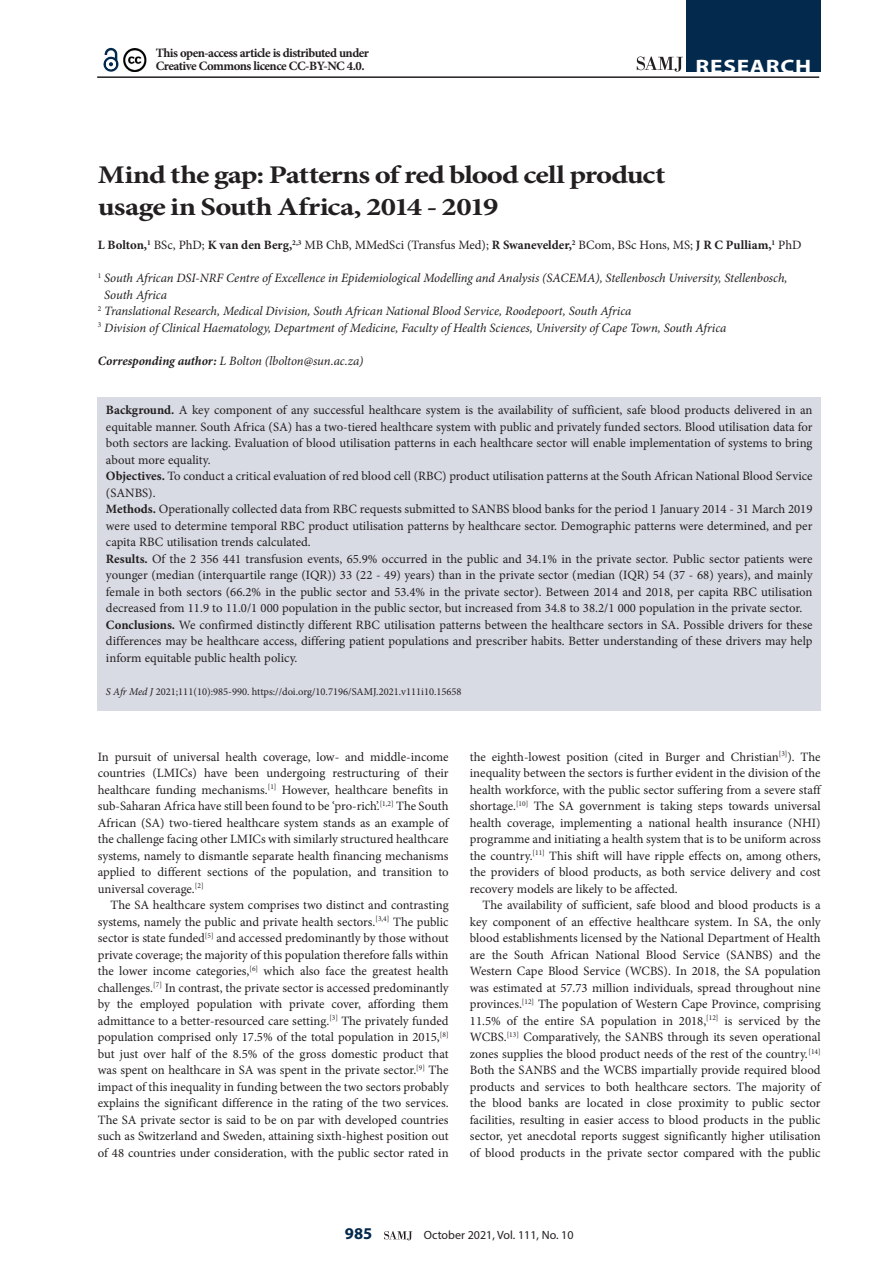
<style>
.page{position:relative;width:893px;height:1263px;background:#fff}
.page>*{position:absolute;margin:0;border:0;box-sizing:border-box;transform-origin:0 0}
.A_HEAD{font:700 25.5px/31.5px "Minion Pro";letter-spacing:-.03em;color:#231f20;scale:1.2 1}
.t1{font:700 19.5px "Myriad Pro";letter-spacing:.03em;color:#fff;scale:1.2 1}
.t2{font:700 16.5px "Myriad Pro";color:#03294d}
.BODY_TEXT_INDENT{font:12.75px/16.5px "Minion Pro";color:#231f20;text-align:justify}
.BODY_TEXT_1ST_PARAGR{font:12.75px/16.5px "Minion Pro";color:#231f20;text-align:justify}
.AUTHORS_DETAILS{font:italic 12.75px/16.5px "Minion Pro";letter-spacing:-.005em;color:#231f20}
.AUTHORS_NAME{font:12.75px "Minion Pro";color:#231f20}
.BODY_TEXT_1ST_PARAGR-2{font:700 12.75px/13.5px "Minion Pro";letter-spacing:-.04em;color:#231f20}
.CORRESPONDING_AUTHOR{font:italic 12.75px "Minion Pro";letter-spacing:-.01em;color:#231f20}
.t3{font:12px "Myriad Pro";color:#231f20}
.CITELINE{font:10.5px "Minion Pro";color:#231f20}
.s1{font-weight:700}
.s2{font-style:italic}
</style>
<div class="page">
<svg style="left:384px;top:1231px;width:28px;height:9px"></svg>
<hr style="left:97px;top:76px;width:722px;height:2px;background:#231f20">
<div style="left:686px;top:0;width:135px;height:72px;background:#03294d"></div>
<svg style="left:637px;top:57px;width:46px;height:15px"></svg>
<svg style="left:103px;top:47px;width:16px;height:25px"></svg>
<img style="left:123px;top:48px;width:24px;height:23px">
<div style="left:97px;top:398px;width:724px;height:313px;background:#d8dbe4"></div>
<p class="BODY_TEXT_1ST_PARAGR-2" style="left:156px;top:46px;width:215px">This open-access article is distributed under<br>Creative Commons licence CC-BY-NC 4.0.</p>
<h2 class="t1" style="left:696px;top:54px;width:98px">RESEARCH</h2>
<h1 class="A_HEAD" style="left:98px;top:159px;width:474px">Mind the gap: Patterns of red blood cell product usage in South Africa, 2014 - 2019</h1>
<p class="AUTHORS_NAME" style="left:98px;top:236px;width:705px"><span class="s1">L Bolton,</span><sup>1</sup> BSc, PhD; <span class="s1">K van den Berg,</span><sup>2,3</sup> MB ChB, MMedSci (Transfus Med); <span class="s1">R Swanevelder,</span><sup>2</sup> BCom, BSc Hons, MS; <span class="s1">J R C Pulliam,</span><sup>1</sup> PhD</p>
<p class="AUTHORS_DETAILS" style="left:104px;top:270px;width:685px;text-indent:-6px"><sup>1</sup> South African DSI-NRF Centre of Excellence in Epidemiological Modelling and Analysis (SACEMA), Stellenbosch University, Stellenbosch,<br>South Africa</p>
<p class="AUTHORS_DETAILS" style="left:98px;top:303px;width:535px"><sup>2</sup> Translational Research, Medical Division, South African National Blood Service, Roodepoort, South Africa</p>
<p class="AUTHORS_DETAILS" style="left:98px;top:319px;width:630px"><sup>3</sup> Division of Clinical Haematology, Department of Medicine, Faculty of Health Sciences, University of Cape Town, South Africa</p>
<p class="CORRESPONDING_AUTHOR" style="left:98px;top:352px;width:267px"><span class="s1">Corresponding author:</span> L Bolton (lbolton@sun.ac.za)</p>
<p class="BODY_TEXT_1ST_PARAGR" style="left:106px;top:402px;width:708px"><span class="s1">Background.</span> A key component of any successful healthcare system is the availability of sufficient, safe blood products delivered in an equitable manner. South Africa (SA) has a two-tiered healthcare system with public and privately funded sectors. Blood utilisation data for both sectors are lacking. Evaluation of blood utilisation patterns in each healthcare sector will enable implementation of systems to bring about more equality.</p>
<p class="BODY_TEXT_1ST_PARAGR" style="left:106px;top:468px;width:708px"><span class="s1">Objectives.</span> To conduct a critical evaluation of red blood cell (RBC) product utilisation patterns at the South African National Blood Service (SANBS).</p>
<p class="BODY_TEXT_1ST_PARAGR" style="left:106px;top:501px;width:708px"><span class="s1">Methods.</span> Operationally collected data from RBC requests submitted to SANBS blood banks for the period 1 January 2014 - 31 March 2019 were used to determine temporal RBC product utilisation patterns by healthcare sector. Demographic patterns were determined, and per capita RBC utilisation trends calculated.</p>
<p class="BODY_TEXT_1ST_PARAGR" style="left:106px;top:550px;width:708px"><span class="s1">Results.</span> Of the 2 356 441 transfusion events, 65.9% occurred in the public and 34.1% in the private sector. Public sector patients were younger (median (interquartile range (IQR)) 33 (22 - 49) years) than in the private sector (median (IQR) 54 (37 - 68) years), and mainly female in both sectors (66.2% in the public sector and 53.4% in the private sector). Between 2014 and 2018, per capita RBC utilisation decreased from 11.9 to 11.0/1 000 population in the public sector, but increased from 34.8 to 38.2/1 000 population in the private sector.</p>
<p class="BODY_TEXT_1ST_PARAGR" style="left:106px;top:616px;width:708px"><span class="s1">Conclusions.</span> We confirmed distinctly different RBC utilisation patterns between the healthcare sectors in SA. Possible drivers for these differences may be healthcare access, differing patient populations and prescriber habits. Better understanding of these drivers may help inform equitable public health policy.</p>
<p class="CITELINE" style="left:106px;top:684px;width:357px"><span class="s2">S Afr Med J</span> 2021;111(10):985-990. https://doi.org/10.7196/SAMJ.2021.v111i10.15658</p>
<p class="BODY_TEXT_1ST_PARAGR" style="left:98px;top:748px;width:352px">In pursuit of universal health coverage, low- and middle-income countries (LMICs) have been undergoing restructuring of their healthcare funding mechanisms.<sup>[1]</sup> However, healthcare benefits in sub-Saharan Africa have still been found to be ‘pro-rich’.<sup>[1,2]</sup> The South African (SA) two-tiered healthcare system stands as an example of the challenge facing other LMICs with similarly structured healthcare systems, namely to dismantle separate health financing mechanisms applied to different sections of the population, and transition to universal coverage.<sup>[2]</sup></p>
<p class="BODY_TEXT_INDENT" style="left:98px;top:897px;width:352px;text-indent:13px">The SA healthcare system comprises two distinct and contrasting systems, namely the public and private health sectors.<sup>[3,4]</sup> The public sector is state funded<sup>[5]</sup> and accessed predominantly by those without private coverage; the majority of this population therefore falls within the lower income categories,<sup>[6]</sup> which also face the greatest health challenges.<sup>[7]</sup> In contrast, the private sector is accessed predominantly by the employed population with private cover, affording them admittance to a better-resourced care setting.<sup>[3]</sup> The privately funded population comprised only 17.5% of the total population in 2015,<sup>[8] </sup>but just over half of the 8.5% of the gross domestic product that was spent on healthcare in SA was spent in the private sector.<sup>[9]</sup> The impact of this inequality in funding between the two sectors probably explains the significant difference in the rating of the two services.<br>The SA private sector is said to be on par with developed countries such as Switzerland and Sweden, attaining sixth-highest position out of 48 countries under consideration, with the public sector rated in</p>
<p class="BODY_TEXT_INDENT" style="left:470px;top:748px;width:352px">the eighth-lowest position (cited in Burger and Christian<sup>[3]</sup>). The inequality between the sectors is further evident in the division of the health workforce, with the public sector suffering from a severe staff shortage.<sup>[10]</sup> The SA government is taking steps towards universal health coverage, implementing a national health insurance (NHI) programme and initiating a health system that is to be uniform across the country.<sup>[11]</sup> This shift will have ripple effects on, among others, the providers of blood products, as both service delivery and cost recovery models are likely to be affected.</p>
<p class="BODY_TEXT_INDENT" style="left:470px;top:897px;width:352px;text-indent:13px">The availability of sufficient, safe blood and blood products is a key component of an effective healthcare system. In SA, the only blood establishments licensed by the National Department of Health are the South African National Blood Service (SANBS) and the Western Cape Blood Service (WCBS). In 2018, the SA population was estimated at 57.73 million individuals, spread throughout nine provinces.<sup>[12]</sup> The population of Western Cape Province, comprising 11.5% of the entire SA population in 2018,<sup>[12]</sup> is serviced by the WCBS.<sup>[13]</sup> Comparatively, the SANBS through its seven operational zones supplies the blood product needs of the rest of the country.<sup>[14] </sup>Both the SANBS and the WCBS impartially provide required blood products and services to both healthcare sectors. The majority of the blood banks are located in close proximity to public sector facilities, resulting in easier access to blood products in the public sector, yet anecdotal reports suggest significantly higher utilisation of blood products in the private sector compared with the public</p>
<p class="t2" style="left:345px;top:1223px;width:29px">985</p>
<p class="t3" style="left:424px;top:1228px;width:151px">October 2021, Vol. 111, No. 10</p>
</div>
